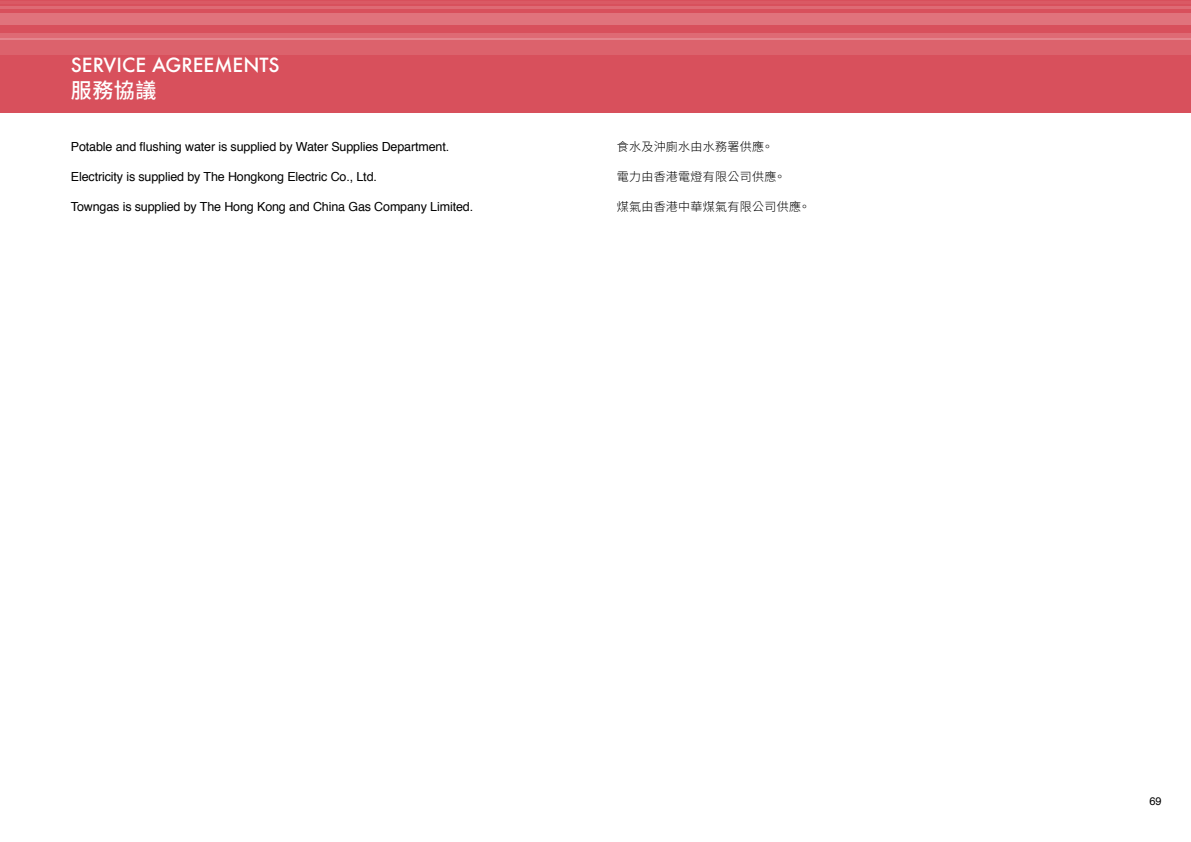
<style>
.page{position:relative;width:1191px;height:842px;background:#fff}
.page>*{position:absolute;margin:0;border:0;box-sizing:border-box;transform-origin:0 0}
.t1{font:500 21px "Noto Sans CJ Ktc";color:#fff}
.t2{font:500 19px "Futura";color:#fff}
.t3{font:12.5px "Helvetica";letter-spacing:-.01em;color:#000}
.t4{font:300 12px "Noto Sans CJ Ktc";letter-spacing:.025em;color:#000}
.t5{font:11px "Helvetica";color:#000}
</style>
<div class="page">
<div style="left:0;top:55px;width:1191px;height:58px;background:#d8505c"></div>
<hr style="left:0;top:0;width:1191px;height:1px;background:#d8505c">
<hr style="left:0;top:3px;width:1191px;height:3px;background:#d8505c">
<hr style="left:0;top:9px;width:1191px;height:4px;background:#d8505c">
<div style="left:0;top:24px;width:1191px;height:9px;background:#d8505c"></div>
<div style="left:0;top:13px;width:1191px;height:11px;background:#e0737c"></div>
<div style="left:0;top:40px;width:1191px;height:15px;background:#dc626c"></div>
<div style="left:0;top:33px;width:1191px;height:5px;background:#de6a74"></div>
<hr style="left:0;top:38px;width:1191px;height:2px;background:#e4858d">
<hr style="left:0;top:6px;width:1191px;height:3px;background:#de6a74">
<hr style="left:0;top:1px;width:1191px;height:2px;background:#da5964">
<h2 class="t2" style="left:71px;top:52px;width:23px">SERVICE</h2>
<h2 class="t2" style="left:152px;top:52px;width:27px">AGREEMENTS</h2>
<h1 class="t1" style="left:71px;top:78px;width:87px">服務協議</h1>
<p class="t3" style="left:71px;top:137px;width:380px">Potable and flushing water is supplied by Water Supplies Department.</p>
<p class="t3" style="left:71px;top:167px;width:307px">Electricity is supplied by The Hongkong Electric Co., Ltd.</p>
<p class="t3" style="left:71px;top:197px;width:404px">Towngas is supplied by The Hong Kong and China Gas Company Limited.</p>
<p class="t4" style="left:617px;top:140px;width:158px">食水及沖廁水由水務署供應。</p>
<p class="t4" style="left:617px;top:170px;width:170px">電力由香港電燈有限公司供應。</p>
<p class="t4" style="left:617px;top:200px;width:195px">煤氣由香港中華煤氣有限公司供應。</p>
<p class="t5" style="left:1149px;top:793px;width:14px">69</p>
</div>
